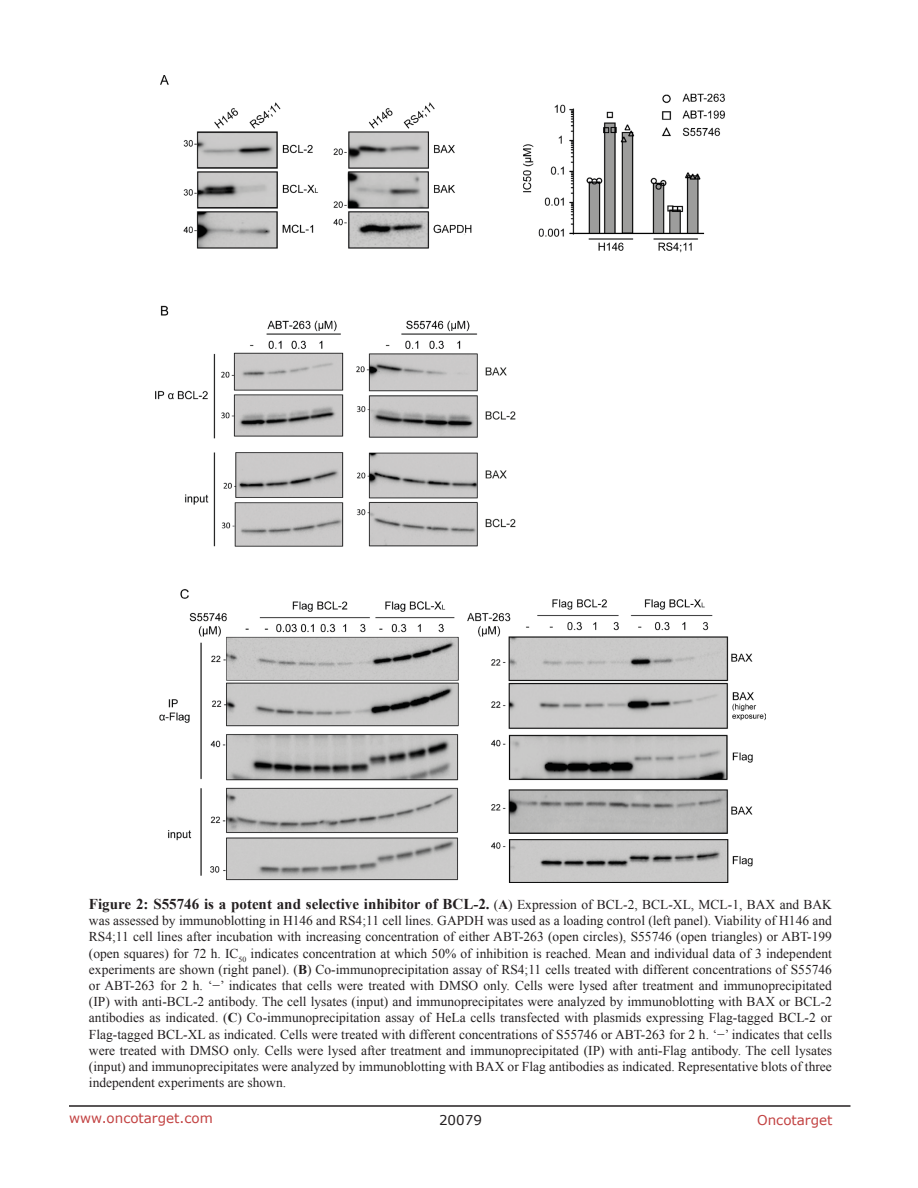
<style>
.page{position:relative;width:918px;height:1188px;background:#fff}
.page>*{position:absolute;margin:0;border:0;box-sizing:border-box;transform-origin:0 0}
.Figuretrx{font:700 15px "Times New Roman";color:#231f20}
.Figuretrx-2{font:13.5px/16.2px "Times New Roman";color:#231f20;text-align:justify}
.t1{font:13.5px "Verdana";color:#c24141}
.t2{font:13.5px "Verdana";color:#231f20}
.s1{font-weight:400;font-size:13.5px}
.s2{font-size:13.5px}
.s3{font-weight:700}
</style>
<div class="page">
<hr style="left:69px;top:1105px;width:781px;height:2px;background:#231f20">
<img style="left:156px;top:76px;width:609px;height:806px">
<p class="Figuretrx" style="left:89px;top:894px;width:745px">Figure 2: S55746 is a potent and selective inhibitor of BCL-2. <span class="s1">(</span><span class="s2">A</span><span class="s1">) Expression of BCL-2, BCL-XL, MCL-1, BAX and BAK</span></p>
<p class="Figuretrx-2" style="left:89px;top:912px;width:745px">was assessed by immunoblotting in H146 and RS4;11 cell lines. GAPDH was used as a loading control (left panel). Viability of H146 and RS4;11 cell lines after incubation with increasing concentration of either ABT-263 (open circles), S55746 (open triangles) or ABT-199 (open squares) for 72 h. IC<sub>50</sub> indicates concentration at which 50% of inhibition is reached. Mean and individual data of 3 independent experiments are shown (right panel). (<span class="s3">B</span>) Co-immunoprecipitation assay of RS4;11 cells treated with different concentrations of S55746 or ABT-263 for 2 h. ‘−’ indicates that cells were treated with DMSO only. Cells were lysed after treatment and immunoprecipitated (IP) with anti-BCL-2 antibody. The cell lysates (input) and immunoprecipitates were analyzed by immunoblotting with BAX or BCL-2 antibodies as indicated. (<span class="s3">C</span>) Co-immunoprecipitation assay of HeLa cells transfected with plasmids expressing Flag-tagged BCL-2 or Flag-tagged BCL-XL as indicated. Cells were treated with different concentrations of S55746 or ABT-263 for 2 h. ‘−’ indicates that cells were treated with DMSO only. Cells were lysed after treatment and immunoprecipitated (IP) with anti-Flag antibody. The cell lysates (input) and immunoprecipitates were analyzed by immunoblotting with BAX or Flag antibodies as indicated. Representative blots of three independent experiments are shown.</p>
<p class="t1" style="left:69px;top:1109px;width:145px">www.oncotarget.com</p>
<p class="t2" style="left:439px;top:1111px;width:44px">20079</p>
<p class="t1" style="left:757px;top:1111px;width:77px">Oncotarget</p>
</div>
